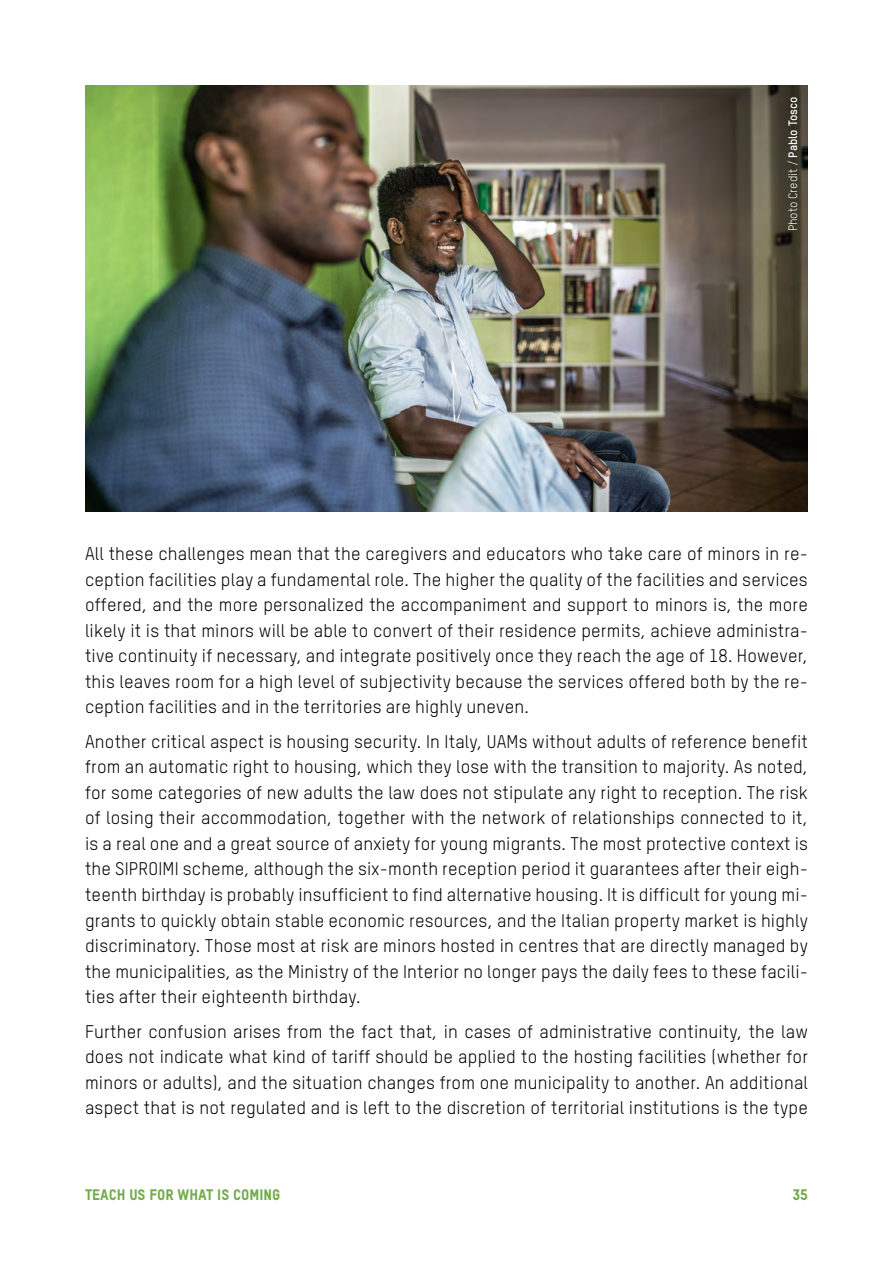
<style>
.page{position:relative;width:893px;height:1263px;background:#fff}
.page>*{position:absolute;margin:0;border:0;box-sizing:border-box;transform-origin:0 0}
.t1{font:18px/25.5px "Oxfam TSTARPRO";letter-spacing:.01em;color:#000;text-align:justify}
.t2{font:15px "Oxfam TSTARPRO Headline";color:#72ac4d}
.t3{font:12px "Oxfam TSTARPRO";color:#fdfeff}
.s1{font-weight:700}
</style>
<div class="page">
<img style="left:85px;top:85px;width:723px;height:426px">
<p class="t3" style="left:786px;top:231px;width:136px;rotate:-90deg">Photo Credit / <span class="s1">Pablo Tosco</span></p>
<p class="t1" style="left:85px;top:541px;width:724px">All these challenges mean that the caregivers and educators who take care of minors in re&shy;ception facilities play a fundamental role. The higher the quality of the facilities and services offered, and the more personalized the accompaniment and support to minors is, the more likely it is that minors will be able to convert of their residence permits, achieve administra&shy;tive continuity if necessary, and integrate positively once they reach the age of 18. However, this leaves room for a high level of subjectivity because the services offered both by the re&shy;ception facilities and in the territories are highly uneven.</p>
<p class="t1" style="left:85px;top:729px;width:724px">Another critical aspect is housing security. In Italy, UAMs without adults of reference benefit from an automatic right to housing, which they lose with the transition to majority. As noted, for some categories of new adults the law does not stipulate any right to reception. The risk of losing their accommodation, together with the network of relationships connected to it, is a real one and a great source of anxiety for young migrants. The most protective context is the SIPROIMI scheme, although the six-month reception period it guarantees after their eigh&shy;teenth birthday is probably insufficient to find alternative housing. It is difficult for young mi&shy;grants to quickly obtain stable economic resources, and the Italian property market is highly discriminatory. Those most at risk are minors hosted in centres that are directly managed by the municipalities, as the Ministry of the Interior no longer pays the daily fees to these facili&shy;ties after their eighteenth birthday.</p>
<p class="t1" style="left:85px;top:1018px;width:724px">Further confusion arises from the fact that, in cases of administrative continuity, the law does not indicate what kind of tariff should be applied to the hosting facilities (whether for minors or adults), and the situation changes from one municipality to another. An additional aspect that is not regulated and is left to the discretion of territorial institutions is the type</p>
<p class="t2" style="left:85px;top:1185px;width:197px">TEACH US FOR WHAT IS COMING</p>
<p class="t2" style="left:792px;top:1185px;width:17px">35</p>
</div>
